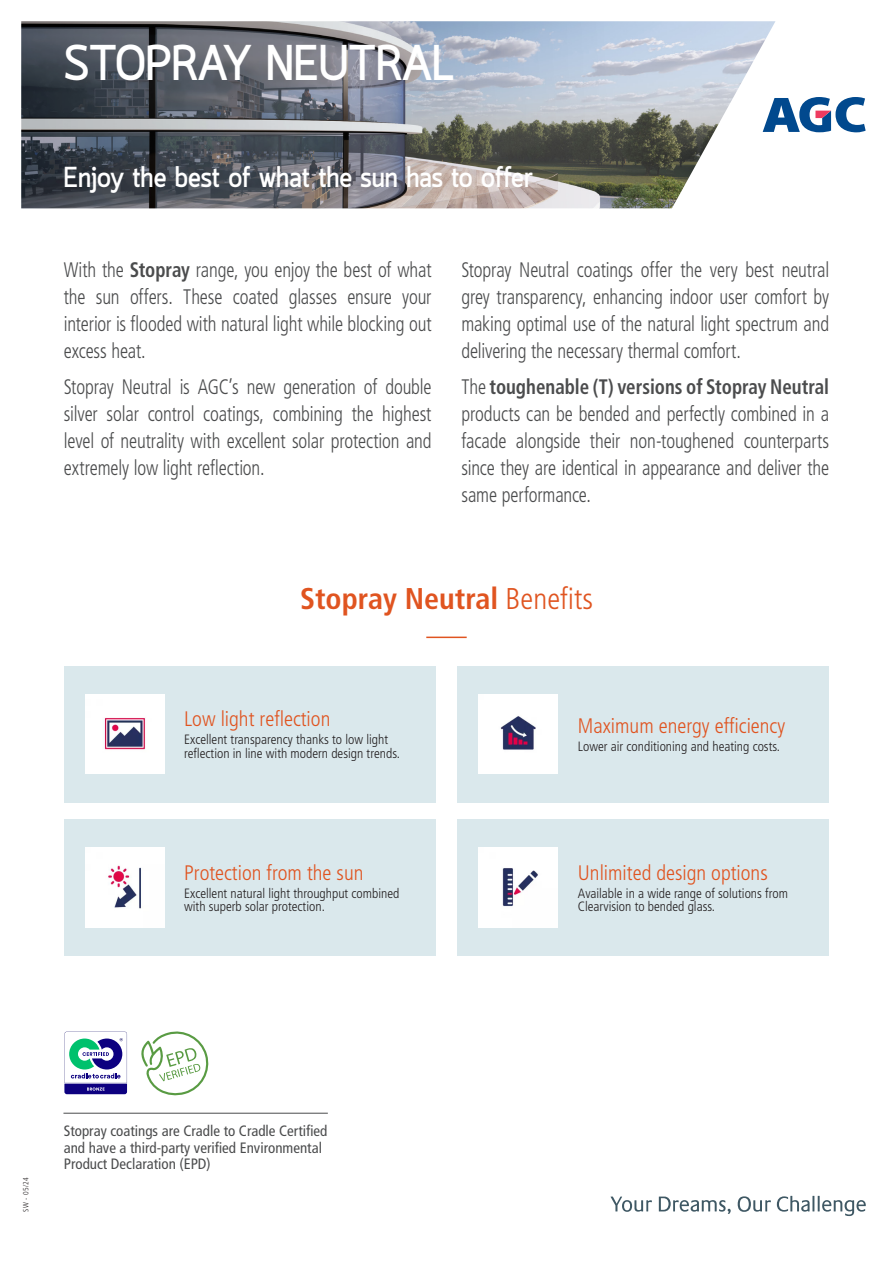
<style>
.page{position:relative;width:893px;height:1263px;background:#fff}
.page>*{position:absolute;margin:0;border:0;box-sizing:border-box;transform-origin:0 0}
.product_name_couv{font:700 49.5px "Quark";letter-spacing:-.01em;color:#fff;scale:.95 1}
.t1{font:700 condensed 30px "Frutiger LT Std";color:#e05420}
.t2{font:700 28.5px "Quark";color:#fff;scale:.95 1}
.intro_2{font:300 condensed 21px/27px "Frutiger LT Std";letter-spacing:-.005em;color:#4b4c4d;text-align:justify;scale:.9 1}
.t3{font:300 condensed 21px "Frutiger LT Std";color:#e05420}
.t4{font:condensed 15px/16.5px "Frutiger LT Std";color:#4b4c4d}
.t5{font:300 condensed 13.5px/13.5px "Frutiger LT Std";color:#231f20}
.t6{font:300 condensed 7.5px "Frutiger LT Std";color:#231f20}
.s1{font-weight:700}
.s2{font-weight:300}
</style>
<div class="page">
<svg style="left:611px;top:1196px;width:41px;height:16px"></svg>
<svg style="left:659px;top:1196px;width:72px;height:18px"></svg>
<svg style="left:738px;top:1196px;width:33px;height:16px"></svg>
<svg style="left:777px;top:1196px;width:89px;height:20px"></svg>
<svg style="left:775px;top:97px;width:91px;height:35px"></svg>
<svg style="left:21px;top:21px;width:754px;height:187px;background:#83888e"></svg>
<svg style="left:64px;top:1031px;width:63px;height:63px"></svg>
<svg style="left:141px;top:1031px;width:67px;height:64px"></svg>
<div style="left:64px;top:666px;width:371px;height:136px;background:#dae8ec"></div>
<div style="left:458px;top:666px;width:371px;height:136px;background:#dae8ec"></div>
<div style="left:64px;top:819px;width:371px;height:136px;background:#dae8ec"></div>
<div style="left:458px;top:819px;width:371px;height:136px;background:#dae8ec"></div>
<img style="left:86px;top:695px;width:79px;height:79px">
<img style="left:86px;top:848px;width:79px;height:79px">
<img style="left:478px;top:695px;width:79px;height:78px">
<img style="left:478px;top:848px;width:79px;height:79px">
<hr style="left:426px;top:637px;width:41px;height:1px;background:#e05420">
<hr style="left:63px;top:1113px;width:265px;height:1px;background:#4b4c4d">
<p class="product_name_couv" style="left:64px;top:34px;width:412px">STOPRAY NEUTRAL</p>
<p class="t2" style="left:63px;top:161px;width:496px">Enjoy the best of what the sun has to offer</p>
<p class="intro_2" style="left:64px;top:257px;width:410px">With the <span class="s1">Stopray</span> range, you enjoy the best of what the sun offers. These coated glasses ensure your interior is flooded with natural light while blocking out excess heat.</p>
<p class="intro_2" style="left:64px;top:373px;width:410px">Stopray Neutral is AGC’s new generation of double silver solar control coatings, combining the highest level of neutrality with excellent solar protection and extremely low light reflection.</p>
<p class="intro_2" style="left:461px;top:257px;width:410px">Stopray Neutral coatings offer the very best neutral grey transparency, enhancing indoor user comfort by making optimal use of the natural light spectrum and delivering the necessary thermal comfort.</p>
<p class="intro_2" style="left:461px;top:373px;width:410px">The <span class="s1">toughenable (T) versions of Stopray Neutral </span>products can be bended and perfectly combined in a facade alongside their non-toughened counterparts since they are identical in appearance and deliver the same performance.</p>
<p class="t1" style="left:300px;top:580px;width:294px">Stopray Neutral <span class="s2">Benefits</span></p>
<p class="t3" style="left:184px;top:707px;width:148px">Low light reflection</p>
<p class="t5" style="left:184px;top:733px;width:217px">Excellent transparency thanks to low light reflection in line with modern design trends.</p>
<p class="t3" style="left:184px;top:860px;width:181px">Protection from the sun</p>
<p class="t5" style="left:184px;top:886px;width:217px">Excellent natural light throughput combined with superb solar protection.</p>
<p class="t3" style="left:578px;top:714px;width:209px">Maximum energy efficiency</p>
<p class="t5" style="left:578px;top:740px;width:204px">Lower air conditioning and heating costs.</p>
<p class="t3" style="left:578px;top:860px;width:191px">Unlimited design options</p>
<p class="t5" style="left:578px;top:886px;width:212px">Available in a wide range of solutions from<br>Clearvision to bended glass.</p>
<p class="t6" style="left:22px;top:1212px;width:36px;rotate:-90deg">SW - 05/24</p>
<p class="t4" style="left:64px;top:1123px;width:265px">Stopray coatings are Cradle to Cradle Certified and have a third-party verified Environmental<br>Product Declaration (EPD)</p>
</div>
